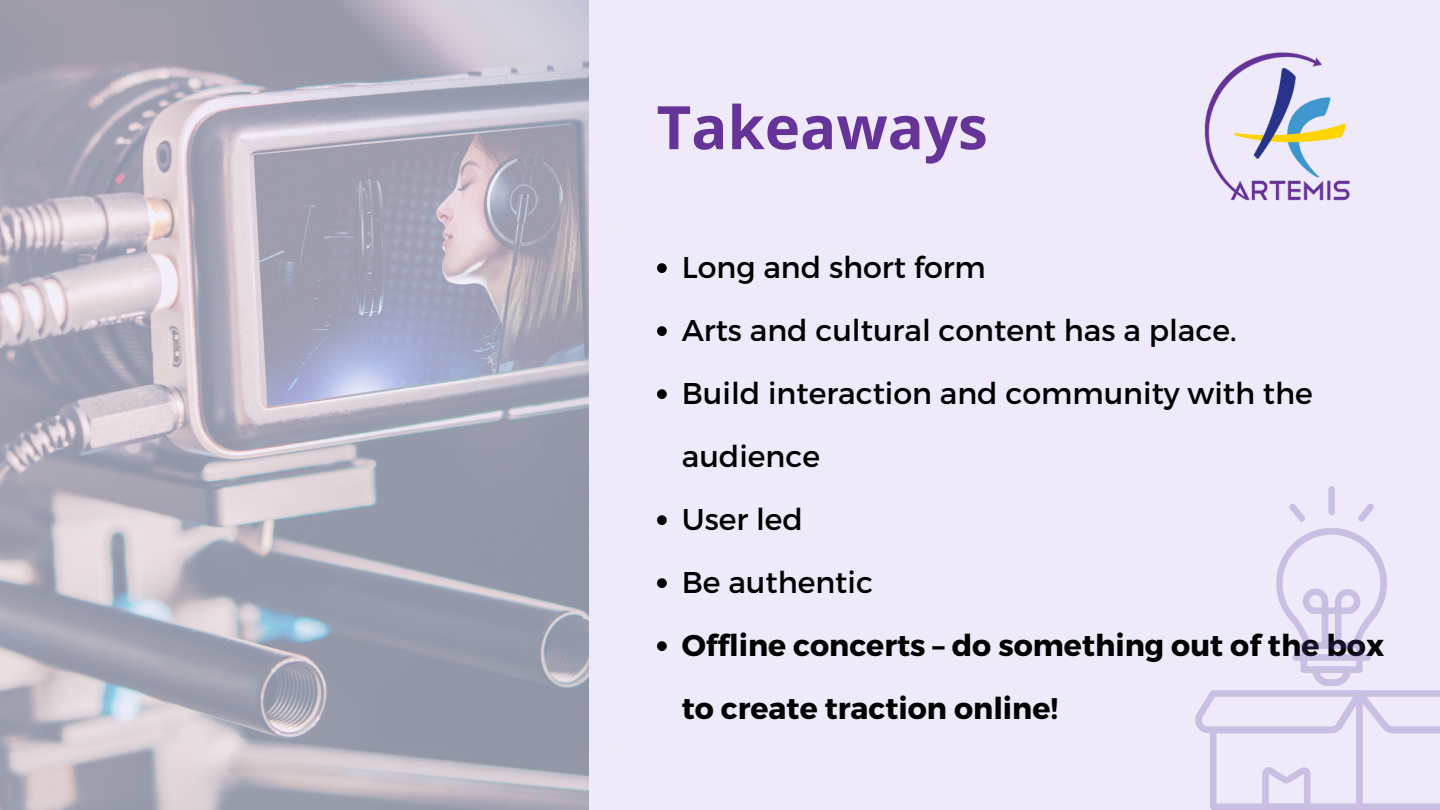
<style>
.page{position:relative;width:1440px;height:810px;background:#efeaf9}
.page>*{position:absolute;margin:0;border:0;box-sizing:border-box;transform-origin:0 0}
.t1{font:700 60px "Open Sans";color:#663398}
.t2{font:30px/63px "Montserrat";color:#000}
.t3{font:700 30px/63px "Montserrat";color:#000}
</style>
<div class="page">
<img style="left:0;top:0;width:589px;height:810px">
<svg style="left:657px;top:263px;width:10px;height:10px"></svg>
<svg style="left:657px;top:326px;width:10px;height:10px"></svg>
<svg style="left:657px;top:389px;width:10px;height:10px"></svg>
<svg style="left:657px;top:515px;width:10px;height:10px"></svg>
<svg style="left:657px;top:578px;width:10px;height:10px"></svg>
<svg style="left:657px;top:641px;width:10px;height:10px"></svg>
<img style="left:1204px;top:52px;width:146px;height:149px">
<svg style="left:1195px;top:528px;width:245px;height:282px"></svg>
<svg style="left:1289px;top:504px;width:16px;height:18px"></svg>
<svg style="left:1328px;top:486px;width:7px;height:29px"></svg>
<svg style="left:1358px;top:504px;width:16px;height:18px"></svg>
<p class="t1" style="left:657px;top:85px;width:333px">Takeaways</p>
<p class="t2" style="left:682px;top:234px;width:306px">Long and short form</p>
<p class="t2" style="left:682px;top:297px;width:556px">Arts and cultural content has a place.</p>
<p class="t2" style="left:682px;top:360px;width:633px">Build interaction and community with the audience</p>
<p class="t2" style="left:682px;top:486px;width:123px">User led</p>
<p class="t2" style="left:682px;top:549px;width:193px">Be authentic</p>
<p class="t3" style="left:682px;top:612px;width:704px">Offline concerts – do something out of the box to create traction online!</p>
</div>
